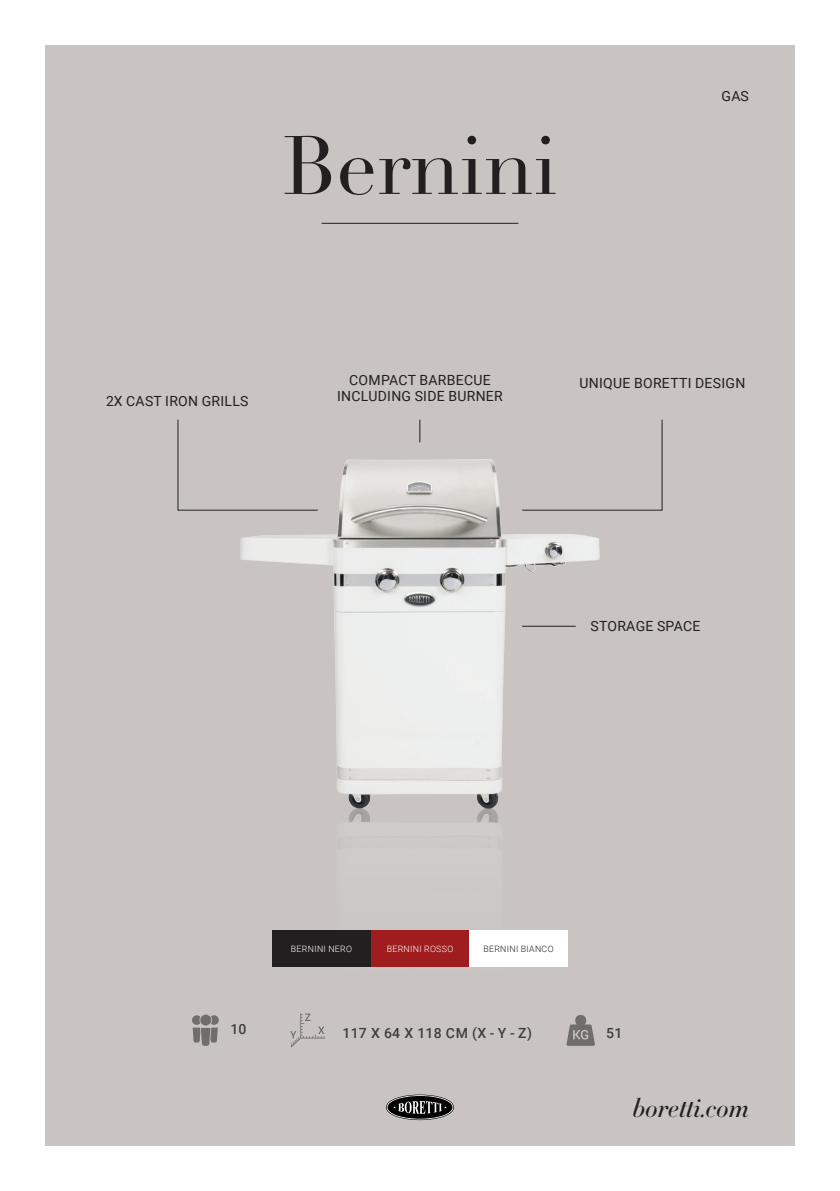
<style>
.page{position:relative;width:840px;height:1191px;background:#fff}
.page>*{position:absolute;margin:0;border:0;box-sizing:border-box;transform-origin:0 0}
.t1{font:81.2px "Didot";color:#231f20}
.t2{font:italic 500 26px "Didot HTF 24";color:#231f20}
.t3{font:14px "Roboto";letter-spacing:.02em;color:#231f20}
.t4{font:500 14px "Roboto";letter-spacing:.015em;color:#3e3e3f}
.t5{font:300 8.8px "Roboto";letter-spacing:.035em;color:#fff}
.t6{font:300 8.8px "Roboto";letter-spacing:.035em;color:#231f20}
</style>
<div class="page">
<div style="left:45px;top:45px;width:749px;height:1100px;background:#c9c4c2"></div>
<img style="left:227px;top:435px;width:385px;height:686px">
<div style="left:469px;top:930px;width:98px;height:36px;background:#fff"></div>
<div style="left:370px;top:930px;width:99px;height:36px;background:#9f1c1f"></div>
<div style="left:272px;top:930px;width:98px;height:36px;background:#231f20"></div>
<svg style="left:566px;top:1015px;width:28px;height:30px"></svg>
<svg style="left:290px;top:1013px;width:35px;height:34px"></svg>
<svg style="left:192px;top:1014px;width:27px;height:31px"></svg>
<svg style="left:419px;top:420px;width:1px;height:22px"></svg>
<hr style="left:522px;top:626px;width:53px;height:1px;background:#231f20">
<svg style="left:521px;top:419px;width:141px;height:91px"></svg>
<svg style="left:177px;top:419px;width:141px;height:91px"></svg>
<hr style="left:321px;top:223px;width:197px;height:1px;background:#231f20">
<svg style="left:386px;top:1094px;width:68px;height:26px"></svg>
<h1 class="t1" style="left:282px;top:117px;width:277px">Bernini</h1>
<p class="t3" style="left:721px;top:86px;width:29px">GAS</p>
<p class="t3" style="left:106px;top:391px;width:144px">2X CAST IRON GRILLS</p>
<p class="t3" style="left:349px;top:370px;width:143px">COMPACT BARBECUE</p>
<p class="t3" style="left:579px;top:373px;width:167px">UNIQUE BORETTI DESIGN</p>
<p class="t3" style="left:337px;top:386px;width:167px">INCLUDING SIDE BURNER</p>
<p class="t3" style="left:590px;top:615px;width:111px">STORAGE SPACE</p>
<p class="t4" style="left:230px;top:1018px;width:18px">10</p>
<p class="t5" style="left:291px;top:942px;width:63px">BERNINI NERO</p>
<p class="t5" style="left:386px;top:942px;width:68px">BERNINI ROSSO</p>
<p class="t6" style="left:483px;top:942px;width:72px">BERNINI BIANCO</p>
<p class="t4" style="left:342px;top:1023px;width:191px">117 X 64 X 118 CM (X - Y - Z)</p>
<p class="t4" style="left:606px;top:1023px;width:18px">51</p>
<h2 class="t2" style="left:632px;top:1091px;width:118px">boretti.com</h2>
</div>
